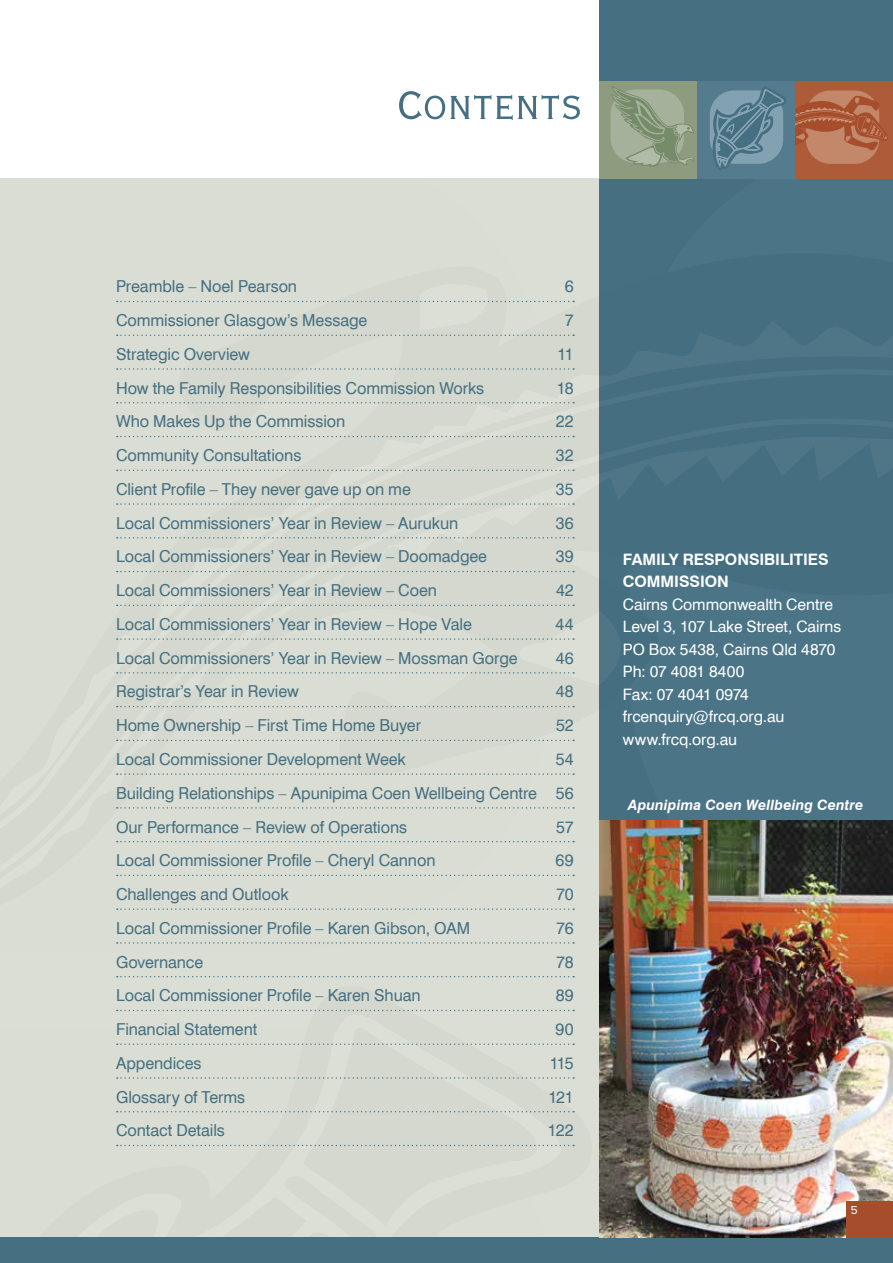
<style>
.page{position:relative;width:893px;height:1263px;background:#fff}
.page>*{position:absolute;margin:0;border:0;box-sizing:border-box;transform-origin:0 0}
.t1{font:52.5px "Copperplate Gothic Std 29 BC";letter-spacing:-.015em;color:#467082}
.t2{font:16.5px/33.8px "Swiss 721 BT";letter-spacing:-.005em;color:#467082;text-align:justify}
.t3{font:15.75px/22.5px "Swiss 721 BT";letter-spacing:-.005em;color:#fff}
.t4{font:700 15.75px/22.5px "Swiss 721 BT";letter-spacing:-.005em;color:#fff}
.t5{font:15px "Copperplate Gothic Std 29 BC";color:#fff}
.t6{font:italic 700 14.25px "Swiss 721 BT";letter-spacing:.01em;color:#fff}
</style>
<div class="page">
<div style="left:600px;top:0;width:293px;height:1263px;background:#467082"></div>
<div style="left:565px;top:1012px;width:29px;height:225px;background:#daded4"></div>
<div style="left:0;top:1012px;width:565px;height:225px;background:#d9ddd3"></div>
<div style="left:303px;top:1017px;width:242px;height:208px;background:#d4d8ce"></div>
<div style="left:0;top:1176px;width:384px;height:61px;background:#d4d8ce"></div>
<div style="left:0;top:179px;width:600px;height:833px;background:#d9ddd3"></div>
<div style="left:0;top:914px;width:600px;height:51px;background:#daded4"></div>
<div style="left:0;top:859px;width:600px;height:55px;background:#d9ddd3"></div>
<div style="left:0;top:320px;width:600px;height:539px;background:#d9ddd3"></div>
<div style="left:0;top:1237px;width:893px;height:26px;background:#467082"></div>
<img style="left:600px;top:821px;width:293px;height:416px">
<div style="left:600px;top:81px;width:97px;height:98px;background:#8d9c7f"></div>
<svg style="left:611px;top:86px;width:83px;height:81px"></svg>
<div style="left:697px;top:81px;width:98px;height:98px;background:#547b8e"></div>
<svg style="left:710px;top:87px;width:77px;height:83px"></svg>
<div style="left:117px;top:275px;width:457px;height:61px;background:#d9ddd3"></div>
<svg style="left:117px;top:368px;width:457px;height:2px"></svg>
<svg style="left:117px;top:402px;width:457px;height:1px"></svg>
<svg style="left:117px;top:436px;width:457px;height:1px"></svg>
<svg style="left:117px;top:470px;width:457px;height:1px"></svg>
<svg style="left:117px;top:503px;width:457px;height:2px"></svg>
<svg style="left:117px;top:537px;width:457px;height:1px"></svg>
<svg style="left:117px;top:571px;width:457px;height:1px"></svg>
<div style="left:117px;top:605px;width:483px;height:80px;background:#d9ddd3"></div>
<svg style="left:117px;top:706px;width:457px;height:1px"></svg>
<svg style="left:117px;top:740px;width:457px;height:1px"></svg>
<svg style="left:117px;top:773px;width:457px;height:2px"></svg>
<svg style="left:117px;top:807px;width:457px;height:1px"></svg>
<svg style="left:117px;top:841px;width:457px;height:1px"></svg>
<svg style="left:117px;top:875px;width:457px;height:1px"></svg>
<svg style="left:117px;top:908px;width:457px;height:2px"></svg>
<svg style="left:117px;top:942px;width:457px;height:1px"></svg>
<svg style="left:117px;top:976px;width:457px;height:1px"></svg>
<svg style="left:117px;top:1010px;width:457px;height:1px"></svg>
<svg style="left:117px;top:1043px;width:457px;height:2px"></svg>
<svg style="left:117px;top:1077px;width:457px;height:2px"></svg>
<svg style="left:117px;top:1111px;width:457px;height:1px"></svg>
<svg style="left:117px;top:1145px;width:457px;height:1px"></svg>
<div style="left:795px;top:81px;width:98px;height:98px;background:#ad5b39"></div>
<svg style="left:795px;top:91px;width:93px;height:73px"></svg>
<div style="left:846px;top:1201px;width:47px;height:36px;background:#a64d2c"></div>
<h1 class="t1" style="left:397px;top:80px;width:188px">Contents</h1>
<p class="t2" style="left:116px;top:269px;width:183px">Preamble – Noel Pearson</p>
<p class="t2" style="left:565px;top:269px;width:10px">6</p>
<p class="t2" style="left:116px;top:303px;width:253px">Commissioner Glasgow’s Message</p>
<p class="t2" style="left:565px;top:303px;width:10px">7</p>
<p class="t2" style="left:116px;top:337px;width:135px">Strategic Overview</p>
<p class="t2" style="left:558px;top:337px;width:18px">11</p>
<p class="t2" style="left:116px;top:371px;width:370px">How the Family Responsibilities Commission Works</p>
<p class="t2" style="left:557px;top:371px;width:18px">18</p>
<p class="t2" style="left:116px;top:404px;width:231px">Who Makes Up the Commission</p>
<p class="t2" style="left:556px;top:404px;width:19px">22</p>
<p class="t2" style="left:116px;top:438px;width:187px">Community Consultations</p>
<p class="t2" style="left:556px;top:438px;width:19px">32</p>
<p class="t2" style="left:116px;top:472px;width:296px">Client Profile – They never gave up on me</p>
<p class="t2" style="left:556px;top:472px;width:19px">35</p>
<p class="t2" style="left:116px;top:506px;width:344px">Local Commissioners’ Year in Review – Aurukun</p>
<p class="t2" style="left:556px;top:506px;width:19px">36</p>
<p class="t2" style="left:116px;top:539px;width:373px">Local Commissioners’ Year in Review – Doomadgee</p>
<p class="t2" style="left:556px;top:539px;width:19px">39</p>
<p class="t2" style="left:116px;top:573px;width:322px">Local Commissioners’ Year in Review – Coen</p>
<p class="t2" style="left:556px;top:573px;width:19px">42</p>
<p class="t2" style="left:116px;top:607px;width:357px">Local Commissioners’ Year in Review – Hope Vale</p>
<p class="t2" style="left:556px;top:607px;width:19px">44</p>
<p class="t2" style="left:116px;top:641px;width:403px">Local Commissioners’ Year in Review – Mossman Gorge</p>
<p class="t2" style="left:556px;top:641px;width:19px">46</p>
<p class="t2" style="left:116px;top:675px;width:184px">Registrar’s Year in Review</p>
<p class="t2" style="left:556px;top:675px;width:19px">48</p>
<p class="t2" style="left:116px;top:708px;width:307px">Home Ownership – First Time Home Buyer</p>
<p class="t2" style="left:556px;top:708px;width:19px">52</p>
<p class="t2" style="left:116px;top:742px;width:291px">Local Commissioner Development Week</p>
<p class="t2" style="left:116px;top:742px;width:459px;text-indent:440px">54<br>Building Relationships – Apunipima Coen Wellbeing Centre 56<br>Our Performance – Review of Operations</p>
<p class="t2" style="left:556px;top:810px;width:19px">57</p>
<p class="t2" style="left:116px;top:843px;width:321px">Local Commissioner Profile – Cheryl Cannon</p>
<p class="t2" style="left:556px;top:843px;width:19px">69</p>
<p class="t2" style="left:116px;top:877px;width:174px">Challenges and Outlook</p>
<p class="t2" style="left:556px;top:877px;width:19px">70</p>
<p class="t2" style="left:116px;top:911px;width:356px">Local Commissioner Profile – Karen Gibson, OAM</p>
<p class="t2" style="left:556px;top:911px;width:19px">76</p>
<p class="t2" style="left:116px;top:945px;width:89px">Governance</p>
<p class="t2" style="left:556px;top:945px;width:19px">78</p>
<p class="t2" style="left:116px;top:978px;width:306px">Local Commissioner Profile – Karen Shuan</p>
<p class="t2" style="left:556px;top:978px;width:19px">89</p>
<p class="t2" style="left:116px;top:1012px;width:143px">Financial Statement</p>
<p class="t2" style="left:556px;top:1012px;width:19px">90</p>
<p class="t2" style="left:116px;top:1046px;width:87px">Appendices</p>
<p class="t2" style="left:550px;top:1046px;width:25px">115</p>
<p class="t2" style="left:116px;top:1080px;width:131px">Glossary of Terms</p>
<p class="t2" style="left:548px;top:1080px;width:27px">121</p>
<p class="t2" style="left:116px;top:1113px;width:110px">Contact Details</p>
<p class="t2" style="left:548px;top:1113px;width:27px">122</p>
<p class="t4" style="left:623px;top:548px;width:207px">FAMILY RESPONSIBILITIES<br>COMMISSION</p>
<p class="t3" style="left:623px;top:593px;width:220px">Cairns Commonwealth Centre<br>Level 3, 107 Lake Street, Cairns<br>PO Box 5438, Cairns Qld 4870<br>Ph: 07 4081 8400<br>Fax: 07 4041 0974 frcenquiry@frcq.org.au www.frcq.org.au</p>
<p class="t6" style="left:628px;top:796px;width:237px">Apunipima Coen Wellbeing Centre</p>
<p class="t5" style="left:850px;top:1203px;width:9px">5</p>
</div>
